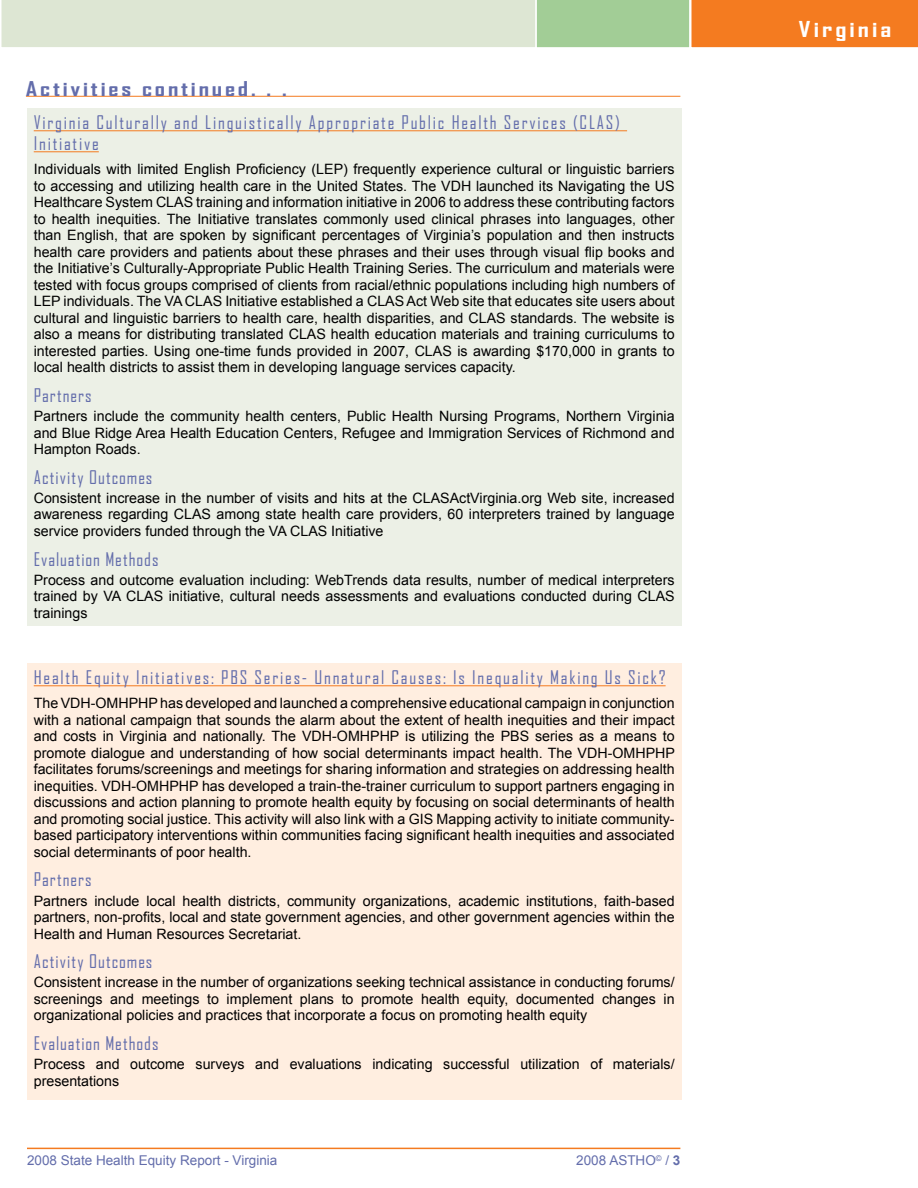
<style>
.page{position:relative;width:918px;height:1188px;background:#fff}
.page>*{position:absolute;margin:0;border:0;box-sizing:border-box;transform-origin:0 0}
.t1{font:700 21px "Agency FB";letter-spacing:.11em;color:#fff;scale:1.3 1}
.t2{font:700 19.5px "Agency FB";letter-spacing:.11em;color:#636dab;scale:1.3 1}
.t3{font:18px/21px "Agency FB";letter-spacing:.1em;color:#636dab}
.t4{font:18px "Agency FB";letter-spacing:.05em;color:#636dab}
.t5{font:18px "Agency FB";letter-spacing:.06em;color:#636dab}
.t6{font:18px "Agency FB";letter-spacing:.055em;color:#636dab}
.t7{font:14.25px/16.5px "Arial";color:#000;text-align:justify}
.t8{font:13.5px "Arial";color:#636dab}
.s1{font-weight:700}
</style>
<div class="page">
<svg style="left:1px;top:0;width:917px;height:48px;background:#d9c89e"></svg>
<hr style="left:27px;top:1148px;width:653px;height:1px;background:#f47b20">
<div style="left:27px;top:663px;width:654px;height:437px;background:#ffeee0"></div>
<hr style="left:34px;top:685px;width:632px;height:1px;background:#f47b20">
<div style="left:27px;top:108px;width:654px;height:517px;background:#ecf0e6"></div>
<hr style="left:34px;top:130px;width:593px;height:1px;background:#f47b20">
<hr style="left:34px;top:151px;width:65px;height:1px;background:#f47b20">
<hr style="left:26px;top:96px;width:654px;height:1px;background:#f47b20">
<h2 class="t2" style="left:26px;top:76px;width:202px">Activities continued. . .</h2>
<p class="t3" style="left:34px;top:111px;width:588px">Virginia Culturally and Linguistically Appropriate Public Health Services (CLAS)<br>Initiative</p>
<p class="t7" style="left:34px;top:161px;width:643px">Individuals with limited English Proficiency (LEP) frequently experience cultural or linguistic barriers to accessing and utilizing health care in the United States. The VDH launched its Navigating the US Healthcare System CLAS training and information initiative in 2006 to address these contributing factors to health inequities. The Initiative translates commonly used clinical phrases into languages, other than English, that are spoken by significant percentages of Virginia’s population and then instructs health care providers and patients about these phrases and their uses through visual flip books and the Initiative’s Culturally-Appropriate Public Health Training Series. The curriculum and materials were tested with focus groups comprised of clients from racial/ethnic populations including high numbers of LEP individuals. The VA CLAS Initiative established a CLAS Act Web site that educates site users about cultural and linguistic barriers to health care, health disparities, and CLAS standards. The website is also a means for distributing translated CLAS health education materials and training curriculums to interested parties. Using one-time funds provided in 2007, CLAS is awarding $170,000 in grants to local health districts to assist them in developing language services capacity.</p>
<p class="t6" style="left:34px;top:384px;width:59px">Partners</p>
<p class="t7" style="left:34px;top:408px;width:642px">Partners include the community health centers, Public Health Nursing Programs, Northern Virginia and Blue Ridge Area Health Education Centers, Refugee and Immigration Services of Richmond and Hampton Roads.</p>
<p class="t5" style="left:34px;top:466px;width:120px">Activity Outcomes</p>
<p class="t7" style="left:34px;top:490px;width:642px">Consistent increase in the number of visits and hits at the CLASActVirginia.org Web site, increased awareness regarding CLAS among state health care providers, 60 interpreters trained by language service providers funded through the VA CLAS Initiative</p>
<p class="t4" style="left:34px;top:548px;width:126px">Evaluation Methods</p>
<p class="t7" style="left:34px;top:572px;width:642px">Process and outcome evaluation including: WebTrends data results, number of medical interpreters trained by VA CLAS initiative, cultural needs assessments and evaluations conducted during CLAS trainings</p>
<p class="t3" style="left:34px;top:666px;width:633px">Health Equity Initiatives: PBS Series- Unnatural Causes: Is Inequality Making Us Sick?</p>
<p class="t7" style="left:34px;top:695px;width:643px">The VDH-OMHPHP has developed and launched a comprehensive educational campaign in conjunction with a national campaign that sounds the alarm about the extent of health inequities and their impact and costs in Virginia and nationally. The VDH-OMHPHP is utilizing the PBS series as a means to promote dialogue and understanding of how social determinants impact health. The VDH-OMHPHP facilitates forums/screenings and meetings for sharing information and strategies on addressing health inequities. VDH-OMHPHP has developed a train-the-trainer curriculum to support partners engaging in discussions and action planning to promote health equity by focusing on social determinants of health and promoting social justice. This activity will also link with a GIS Mapping activity to initiate community&shy;based participatory interventions within communities facing significant health inequities and associated social determinants of poor health.</p>
<p class="t6" style="left:34px;top:869px;width:59px">Partners</p>
<p class="t7" style="left:34px;top:892px;width:642px">Partners include local health districts, community organizations, academic institutions, faith-based partners, non-profits, local and state government agencies, and other government agencies within the Health and Human Resources Secretariat.</p>
<p class="t5" style="left:34px;top:950px;width:120px">Activity Outcomes</p>
<p class="t7" style="left:34px;top:974px;width:642px">Consistent increase in the number of organizations seeking technical assistance in conducting forums/ screenings and meetings to implement plans to promote health equity, documented changes in organizational policies and practices that incorporate a focus on promoting health equity</p>
<p class="t4" style="left:34px;top:1032px;width:126px">Evaluation Methods</p>
<p class="t7" style="left:34px;top:1056px;width:642px">Process and outcome surveys and evaluations indicating successful utilization of materials/ presentations</p>
<p class="t8" style="left:27px;top:1152px;width:252px">2008 State Health Equity Report - Virginia</p>
<p class="t8" style="left:576px;top:1152px;width:106px">2008 ASTHO<sup>©</sup> / <span class="s1">3</span></p>
<h1 class="t1" style="left:799px;top:16px;width:73px">Virginia</h1>
</div>
